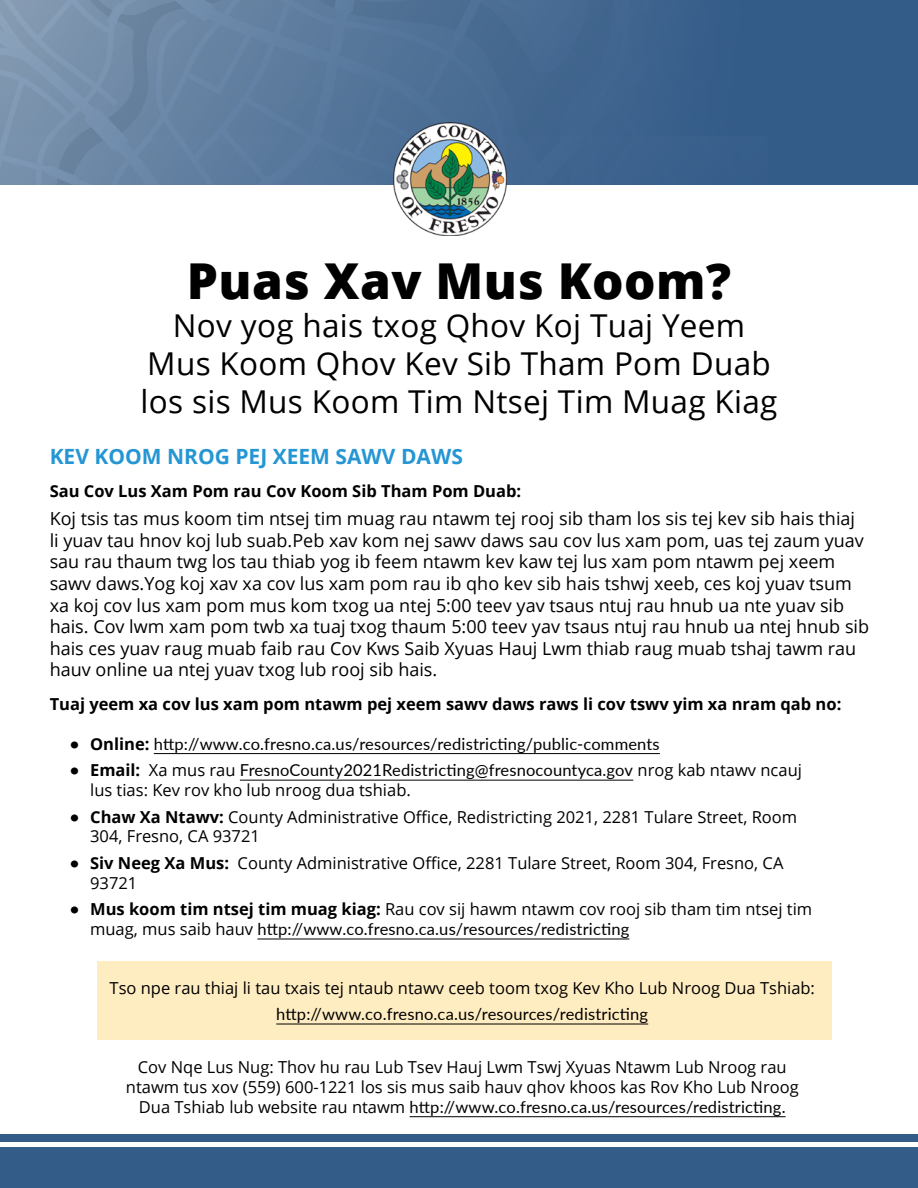
<style>
.page{position:relative;width:918px;height:1188px;background:#fff}
.page>*{position:absolute;margin:0;border:0;box-sizing:border-box;transform-origin:0 0}
.Manteca_Body{font:800 49.5px "Open Sans";letter-spacing:.01em;color:#000}
.Manteca_Body-2{font:31.5px/37.8px "Open Sans";letter-spacing:.01em;color:#000;text-align:center}
.Manteca_Body-3{font:700 21px "Open Sans";color:#2596d3}
.Manteca_Body-4{font:18px/21.6px "Open Sans";color:#000}
.Manteca_Body-5{font:16.5px/19.8px "Open Sans";color:#000}
.Manteca_Body-6{font:16.5px "Lato";letter-spacing:.01em;color:#000}
.Manteca_Body-7{font:700 16.5px "Open Sans";color:#000}
.s1{font-weight:700}
.s2{font-family:"Open Sans";font-weight:700}
.s3{font-family:"Lato";font-weight:700}
.s4{font-family:"Lato"}
</style>
<div class="page">
<div style="left:0;top:1134px;width:918px;height:54px;background:#345c89"></div>
<hr style="left:0;top:1142px;width:918px;height:4px;background:#fff">
<div style="left:0;top:0;width:918px;height:185px;background:#345c89"></div>
<svg style="left:0;top:135px;width:611px;height:50px"></svg>
<div style="left:0;top:0;width:918px;height:135px;background:linear-gradient(to right,#7a92ad,#275182)"></div>
<img style="left:393px;top:122px;width:113px;height:113px">
<div style="left:97px;top:961px;width:735px;height:79px;background:#ffedc2"></div>
<hr style="left:154px;top:753px;width:506px;height:1px;background:#000">
<hr style="left:240px;top:780px;width:393px;height:1px;background:#000">
<hr style="left:257px;top:939px;width:372px;height:1px;background:#000">
<hr style="left:276px;top:1024px;width:372px;height:1px;background:#000">
<hr style="left:410px;top:1116px;width:376px;height:1px;background:#000">
<p class="Manteca_Body" style="left:187px;top:244px;width:546px">Puas Xav Mus Koom?</p>
<p class="Manteca_Body-2" style="left:141px;top:306px;width:638px">Nov yog hais txog Qhov Koj Tuaj Yeem<br>Mus Koom Qhov Kev Sib Tham Pom Duab los sis Mus Koom Tim Ntsej Tim Muag Kiag</p>
<p class="Manteca_Body-3" style="left:50px;top:441px;width:415px">KEV KOOM NROG PEJ XEEM SAWV DAWS</p>
<p class="Manteca_Body-7" style="left:50px;top:479px;width:473px">Sau Cov Lus Xam Pom rau Cov Koom Sib Tham Pom Duab:</p>
<p class="Manteca_Body-4" style="left:50px;top:507px;width:821px">Koj tsis tas mus koom tim ntsej tim muag rau ntawm tej rooj sib tham los sis tej kev sib hais thiaj<br>li yuav tau hnov koj lub suab.Peb xav kom nej sawv daws sau cov lus xam pom, uas tej zaum yuav sau rau thaum twg los tau thiab yog ib feem ntawm kev kaw tej lus xam pom ntawm pej xeem sawv daws.Yog koj xav xa cov lus xam pom rau ib qho kev sib hais tshwj xeeb, ces koj yuav tsum xa koj cov lus xam pom mus kom txog ua ntej 5:00 teev yav tsaus ntuj rau hnub ua nte yuav sib hais. Cov lwm xam pom twb xa tuaj txog thaum 5:00 teev yav tsaus ntuj rau hnub ua ntej hnub sib hais ces yuav raug muab faib rau Cov Kws Saib Xyuas Hauj Lwm thiab raug muab tshaj tawm rau hauv online ua ntej yuav txog lub rooj sib hais.</p>
<p class="Manteca_Body-7" style="left:50px;top:692px;width:793px">Tuaj yeem xa cov lus xam pom ntawm pej xeem sawv daws raws li cov tswv yim xa nram qab no:</p>
<p class="Manteca_Body-6" style="left:70px;top:732px;width:591px"><span class="s1">•</span> <span class="s2">Online:</span> http://www.co.fresno.ca.us/resources/redistricting/public-comments</p>
<p class="Manteca_Body-5" style="left:90px;top:760px;width:713px;text-indent:-20px"><span class="s3">•</span> <span class="s1">Email:</span> Xa mus rau <span class="s4">FresnoCounty2021Redistricting@fresnocountyca.gov</span> nrog kab ntawv ncauj lus tias: Kev rov kho lub nroog dua tshiab.</p>
<p class="Manteca_Body-5" style="left:90px;top:806px;width:709px;text-indent:-20px"><span class="s3">•</span> <span class="s1">Chaw Xa Ntawv:</span> County Administrative Office, Redistricting 2021, 2281 Tulare Street, Room<br>304, Fresno, CA 93721</p>
<p class="Manteca_Body-5" style="left:90px;top:853px;width:695px;text-indent:-20px"><span class="s3">•</span> <span class="s1">Siv Neeg Xa Mus:</span> County Administrative Office, 2281 Tulare Street, Room 304, Fresno, CA<br>93721</p>
<p class="Manteca_Body-5" style="left:90px;top:899px;width:724px;text-indent:-20px"><span class="s3">•</span> <span class="s1">Mus koom tim ntsej tim muag kiag:</span> Rau cov sij hawm ntawm cov rooj sib tham tim ntsej tim muag, mus saib hauv <span class="s4">http://www.co.fresno.ca.us/resources/redistricting</span></p>
<p class="Manteca_Body-5" style="left:110px;top:977px;width:707px">Tso npe rau thiaj li tau txais tej ntaub ntawv ceeb toom txog Kev Kho Lub Nroog Dua Tshiab:</p>
<p class="Manteca_Body-6" style="left:276px;top:1002px;width:373px">http://www.co.fresno.ca.us/resources/redistricting</p>
<p class="Manteca_Body-5" style="left:126px;top:1057px;width:674px;text-align:center">Cov Nqe Lus Nug: Thov hu rau Lub Tsev Hauj Lwm Tswj Xyuas Ntawm Lub Nroog rau ntawm tus xov (559) 600-1221 los sis mus saib hauv qhov khoos kas Rov Kho Lub Nroog<br>Dua Tshiab lub website rau ntawm <span class="s4">http://www.co.fresno.ca.us/resources/redistricting.</span></p>
</div>
